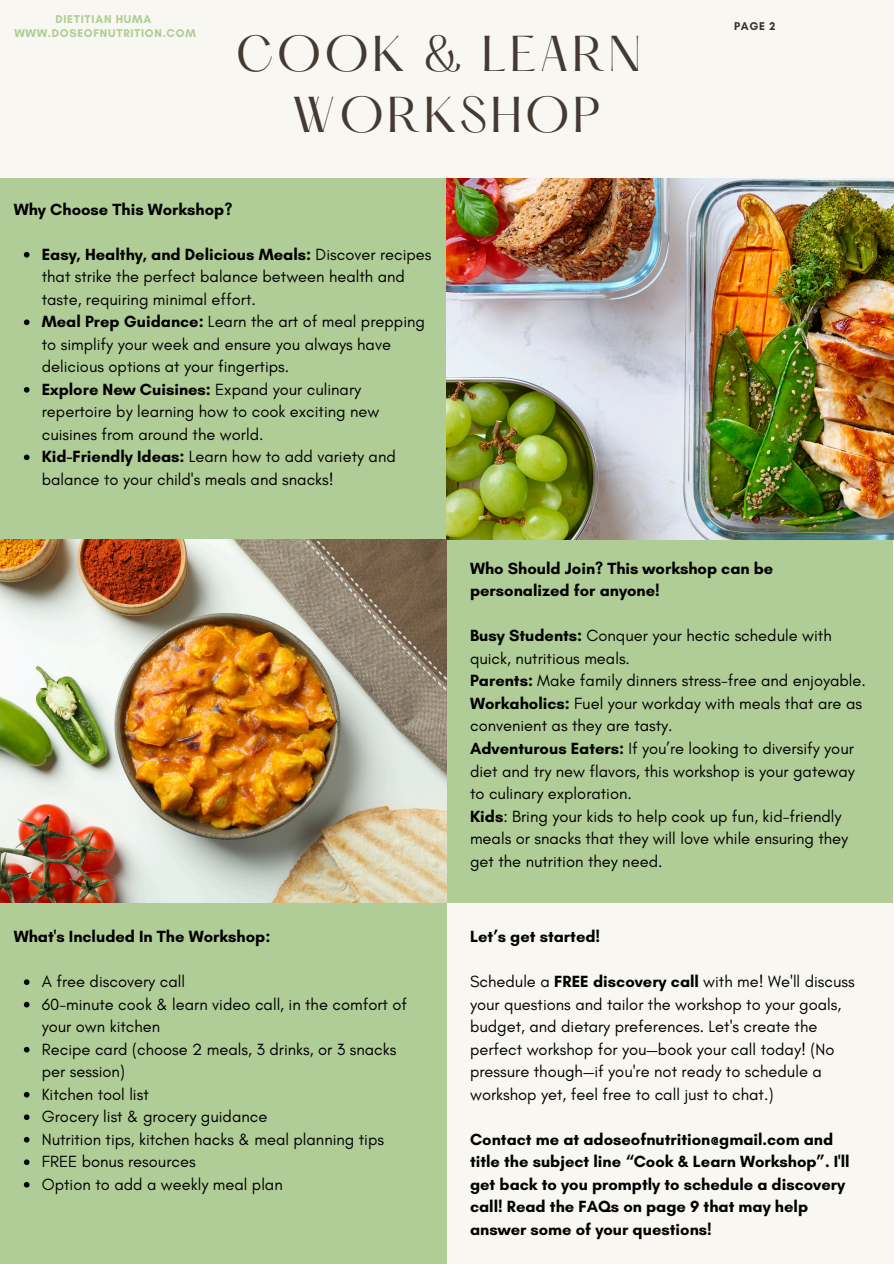
<style>
.page{position:relative;width:894px;height:1264px;background:#fff}
.page>*{position:absolute;margin:0;border:0;box-sizing:border-box;transform-origin:0 0}
.t1{font:43.95px "Hatton";letter-spacing:.07em;color:#443a31}
.t2{font:16.5px/22.5px "Glacial Indifference";color:#000}
.t3{font:700 16.5px/22.5px "Glacial Indifference";color:#000}
.t4{font:700 11.55px "Glacial Indifference";letter-spacing:.06em;color:#b0cd97}
.t5{font:700 11.55px "Glacial Indifference";color:#35352e}
.s1{font-weight:700}
</style>
<div class="page">
<div style="left:0;top:0;width:893px;height:1263px;background:#f8f7f2"></div>
<div style="left:0;top:179px;width:446px;height:361px;background:#b0cd97"></div>
<div style="left:446px;top:540px;width:446px;height:362px;background:#b0cd97"></div>
<div style="left:0;top:902px;width:446px;height:361px;background:#b0cd97"></div>
<img style="left:446px;top:179px;width:447px;height:361px">
<img style="left:0;top:540px;width:447px;height:362px">
<svg style="left:24px;top:252px;width:5px;height:5px"></svg>
<svg style="left:24px;top:319px;width:5px;height:6px"></svg>
<svg style="left:24px;top:387px;width:5px;height:5px"></svg>
<svg style="left:24px;top:454px;width:5px;height:6px"></svg>
<svg style="left:24px;top:979px;width:5px;height:5px"></svg>
<svg style="left:24px;top:1001px;width:5px;height:6px"></svg>
<svg style="left:24px;top:1046px;width:5px;height:6px"></svg>
<svg style="left:24px;top:1091px;width:5px;height:6px"></svg>
<svg style="left:24px;top:1114px;width:5px;height:5px"></svg>
<svg style="left:24px;top:1136px;width:5px;height:6px"></svg>
<svg style="left:24px;top:1159px;width:5px;height:5px"></svg>
<svg style="left:24px;top:1182px;width:5px;height:5px"></svg>
<h3 class="t4" style="left:55px;top:12px;width:97px">DIETITIAN HUMA</h3>
<h2 class="t4" style="left:14px;top:26px;width:183px">WWW.DOSEOFNUTRITION.COM</h2>
<p class="t1" style="left:236px;top:33px;width:407px">COOK &amp; LEARN</p>
<p class="t1" style="left:291px;top:94px;width:310px">WORKSHOP</p>
<p class="t3" style="left:14px;top:198px;width:220px">Why Choose This Workshop?</p>
<p class="t2" style="left:42px;top:243px;width:391px"><span class="s1">Easy, Healthy, and Delicious Meals:</span> Discover recipes that strike the perfect balance between health and taste, requiring minimal effort.</p>
<p class="t2" style="left:42px;top:310px;width:384px"><span class="s1">Meal Prep Guidance:</span> Learn the art of meal prepping to simplify your week and ensure you always have delicious options at your fingertips.</p>
<h1 class="t2" style="left:42px;top:378px;width:339px"><span class="s1">Explore New Cuisines:</span> Expand your culinary repertoire by learning how to cook exciting new cuisines from around the world.</h1>
<p class="t2" style="left:42px;top:445px;width:355px"><span class="s1">Kid-Friendly Ideas:</span> Learn how to add variety and balance to your child's meals and snacks!</p>
<h2 class="t5" style="left:734px;top:19px;width:43px">PAGE 2</h2>
<p class="t3" style="left:14px;top:925px;width:258px">What's Included In The Workshop:</p>
<p class="t2" style="left:42px;top:970px;width:145px">A free discovery call</p>
<p class="t2" style="left:42px;top:992px;width:367px">60-minute cook &amp; learn video call, in the comfort of your own kitchen</p>
<p class="t2" style="left:42px;top:1037px;width:356px">Recipe card (choose 2 meals, 3 drinks, or 3 snacks per session)</p>
<h2 class="t2" style="left:42px;top:1082px;width:108px">Kitchen tool list</h2>
<p class="t2" style="left:42px;top:1105px;width:227px">Grocery list &amp; grocery guidance</p>
<p class="t2" style="left:42px;top:1127px;width:344px">Nutrition tips, kitchen hacks &amp; meal planning tips</p>
<p class="t2" style="left:42px;top:1150px;width:155px">FREE bonus resources</p>
<p class="t2" style="left:42px;top:1172px;width:242px">Option to add a weekly meal plan</p>
<h2 class="t3" style="left:470px;top:557px;width:305px">Who Should Join? This workshop can be personalized for anyone!</h2>
<p class="t2" style="left:470px;top:624px;width:397px"><span class="s1">Busy Students:</span> Conquer your hectic schedule with quick, nutritious meals.<br><span class="s1">Parents:</span> Make family dinners stress-free and enjoyable.<br><span class="s1">Workaholics:</span> Fuel your workday with meals that are as convenient as they are tasty.<br><span class="s1">Adventurous Eaters:</span> If you’re looking to diversify your diet and try new flavors, this workshop is your gateway to culinary exploration.<br><span class="s1">Kids</span>: Bring your kids to help cook up fun, kid-friendly meals or snacks that they will love while ensuring they get the nutrition they need.</p>
<p class="t3" style="left:470px;top:925px;width:132px">Let’s get started!</p>
<p class="t2" style="left:470px;top:970px;width:386px">Schedule a <span class="s1">FREE discovery call</span> with me! We'll discuss your questions and tailor the workshop to your goals, budget, and dietary preferences. Let's create the perfect workshop for you—book your call today! (No pressure though—if you're not ready to schedule a workshop yet, feel free to call just to chat.)</p>
<p class="t3" style="left:470px;top:1127px;width:381px">Contact me at adoseofnutrition@gmail.com and title the subject line “Cook &amp; Learn Workshop”. I'll get back to you promptly to schedule a discovery call! Read the FAQs on page 9 that may help answer some of your questions!</p>
</div>
